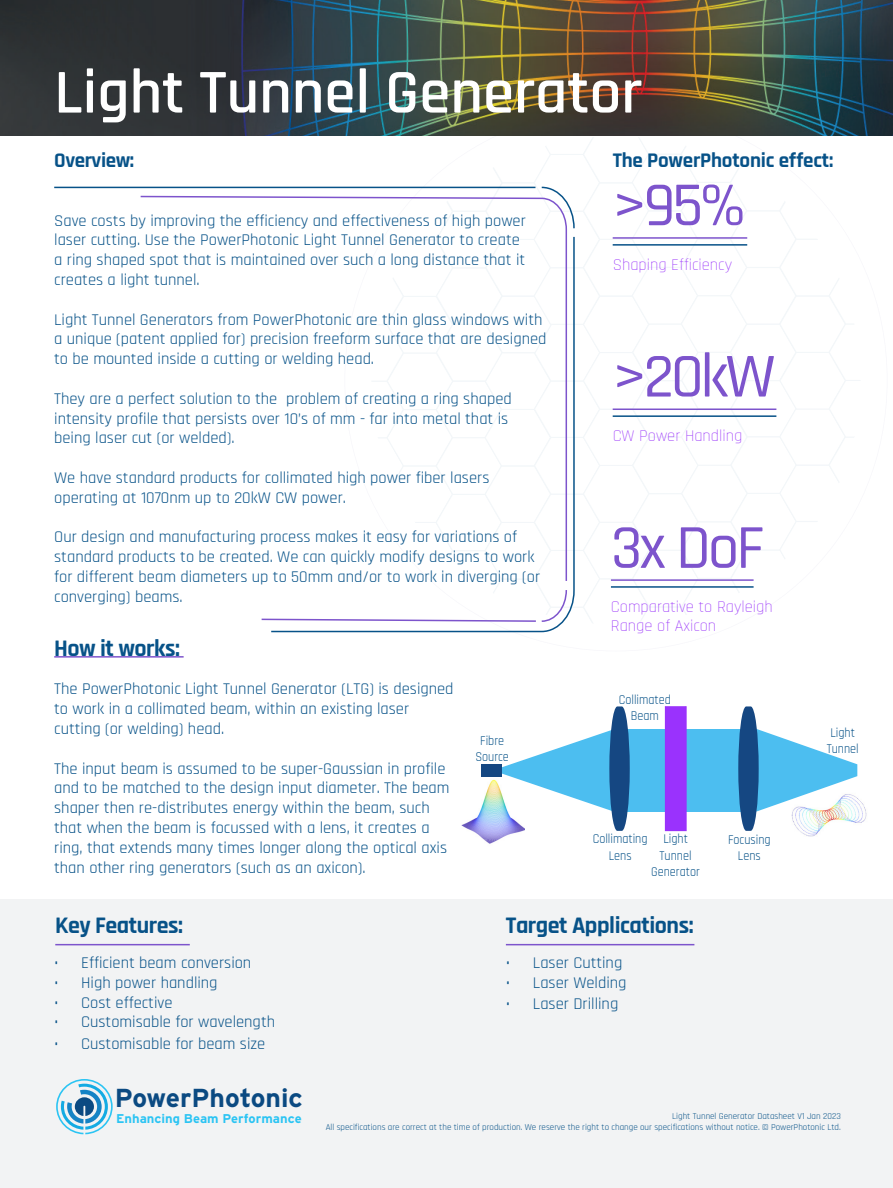
<style>
.page{position:relative;width:893px;height:1188px;background:#fff}
.page>*{position:absolute;margin:0;border:0;box-sizing:border-box;transform-origin:0 0}
.t1{font:600 63px "Rajdhani";color:#fff}
.t2{font:500 63px "Rajdhani";letter-spacing:-.05em;color:#7d54cc}
.t3{font:700 25.95px "Interstate";color:#0b4a82}
.t4{font:700 24px "Rajdhani";letter-spacing:-.02em;color:#075288}
.t5{font:700 21px "Rajdhani";letter-spacing:-.01em;color:#075288}
.t6{font:16.5px/19.8px "Rajdhani";color:#075288}
.t7{font:300 16.5px/19.8px "Rajdhani";color:#9933fa}
.t8{font:13.5px "Rajdhani";color:#075288;scale:.9 1}
.t9{font:700 12.75px "Interstate";color:#2bc4f3}
.t10{font:9px "Rajdhani";color:#075288}
</style>
<div class="page">
<svg style="left:493px;top:138px;width:367px;height:485px"></svg>
<img style="left:0;top:0;width:893px;height:135px">
<img style="left:461px;top:779px;width:61px;height:65px">
<img style="left:800px;top:798px;width:67px;height:39px">
<div style="left:0;top:900px;width:893px;height:288px;background:#f2f3f4"></div>
<hr style="left:613px;top:237px;width:134px;height:2px;background:#7d54cc">
<hr style="left:613px;top:244px;width:134px;height:2px;background:#075288">
<svg style="left:54px;top:186px;width:521px;height:447px"></svg>
<svg style="left:139px;top:195px;width:429px;height:428px"></svg>
<hr style="left:613px;top:409px;width:163px;height:1px;background:#7d54cc">
<hr style="left:613px;top:415px;width:163px;height:2px;background:#075288">
<hr style="left:611px;top:579px;width:143px;height:2px;background:#7d54cc">
<hr style="left:611px;top:586px;width:143px;height:2px;background:#075288">
<hr style="left:54px;top:656px;width:130px;height:2px;background:#7d54cc">
<hr style="left:506px;top:944px;width:188px;height:1px;background:#7d54cc">
<svg style="left:56px;top:1079px;width:57px;height:55px"></svg>
<hr style="left:55px;top:944px;width:135px;height:1px;background:#7d54cc">
<div style="left:613px;top:729px;width:139px;height:83px;background:#4cbef0"></div>
<div style="left:665px;top:707px;width:21px;height:124px;background:#9a32fd"></div>
<svg style="left:738px;top:706px;width:119px;height:125px"></svg>
<svg style="left:501px;top:706px;width:129px;height:125px"></svg>
<div style="left:482px;top:765px;width:20px;height:12px;background:#154782"></div>
<p class="t1" style="left:54px;top:55px;width:590px">Light Tunnel Generator</p>
<p class="t5" style="left:54px;top:147px;width:82px">Overview:</p>
<p class="t5" style="left:613px;top:147px;width:222px">The PowerPhotonic effect:</p>
<p class="t2" style="left:613px;top:169px;width:134px">&gt;95%</p>
<p class="t7" style="left:613px;top:255px;width:121px">Shaping Efficiency</p>
<p class="t6" style="left:54px;top:211px;width:473px">Save costs by improving the efficiency and effectiveness of high power laser cutting. Use the PowerPhotonic Light Tunnel Generator to create a ring shaped spot that is maintained over such a long distance that it creates a light tunnel.</p>
<p class="t6" style="left:54px;top:310px;width:494px">Light Tunnel Generators from PowerPhotonic are thin glass windows with a unique (patent applied for) precision freeform surface that are designed to be mounted inside a cutting or welding head.</p>
<p class="t6" style="left:54px;top:389px;width:459px">They are a perfect solution to the problem of creating a ring shaped intensity profile that persists over 10’s of mm - far into metal that is being laser cut (or welded).</p>
<p class="t6" style="left:54px;top:468px;width:437px">We have standard products for collimated high power fiber lasers operating at 1070nm up to 20kW CW power.</p>
<p class="t6" style="left:54px;top:528px;width:488px">Our design and manufacturing process makes it easy for variations of standard products to be created. We can quickly modify designs to work for different beam diameters up to 50mm and/or to work in diverging (or converging) beams.</p>
<p class="t2" style="left:613px;top:340px;width:164px">&gt;20kW</p>
<p class="t7" style="left:613px;top:426px;width:131px">CW Power Handling</p>
<p class="t2" style="left:611px;top:511px;width:155px">3x DoF</p>
<p class="t7" style="left:611px;top:597px;width:163px">Comparative to Rayleigh<br>Range of Axicon</p>
<p class="t4" style="left:54px;top:634px;width:127px">How it works:</p>
<p class="t6" style="left:54px;top:680px;width:401px">The PowerPhotonic Light Tunnel Generator (LTG) is designed to work in a collimated beam, within an existing laser cutting (or welding) head.</p>
<p class="t6" style="left:54px;top:759px;width:397px">The input beam is assumed to be super-Gaussian in profile and to be matched to the design input diameter. The beam shaper then re-distributes energy within the beam, such that when the beam is focussed with a lens, it creates a ring, that extends many times longer along the optical axis than other ring generators (such as an axicon).</p>
<p class="t4" style="left:55px;top:911px;width:129px">Key Features:</p>
<p class="t6" style="left:54px;top:953px;width:199px">• Efficient beam conversion</p>
<p class="t6" style="left:54px;top:973px;width:165px">• High power handling</p>
<p class="t6" style="left:54px;top:993px;width:120px">• Cost effective</p>
<p class="t6" style="left:54px;top:1013px;width:222px">• Customisable for wavelength</p>
<p class="t6" style="left:54px;top:1034px;width:213px">• Customisable for beam size</p>
<p class="t8" style="left:480px;top:733px;width:28px">Fibre</p>
<p class="t8" style="left:475px;top:749px;width:39px">Source</p>
<p class="t8" style="left:619px;top:692px;width:59px">Collimated</p>
<p class="t8" style="left:631px;top:708px;width:33px">Beam</p>
<p class="t8" style="left:593px;top:831px;width:62px">Collimating</p>
<p class="t8" style="left:609px;top:848px;width:27px">Lens</p>
<p class="t8" style="left:663px;top:831px;width:29px">Light</p>
<p class="t8" style="left:659px;top:848px;width:37px">Tunnel</p>
<p class="t8" style="left:651px;top:864px;width:56px">Generator</p>
<p class="t4" style="left:506px;top:911px;width:189px">Target Applications:</p>
<p class="t6" style="left:506px;top:953px;width:118px">• Laser Cutting</p>
<p class="t6" style="left:506px;top:973px;width:122px">• Laser Welding</p>
<p class="t6" style="left:506px;top:995px;width:114px">• Laser Drilling</p>
<p class="t8" style="left:728px;top:832px;width:49px">Focusing</p>
<p class="t8" style="left:738px;top:848px;width:27px">Lens</p>
<p class="t8" style="left:830px;top:725px;width:29px">Light</p>
<p class="t8" style="left:827px;top:741px;width:37px">Tunnel</p>
<p class="t3" style="left:115px;top:1083px;width:189px">PowerPhotonic</p>
<p class="t9" style="left:116px;top:1112px;width:187px">Enhancing Beam Performance</p>
<p class="t10" style="left:672px;top:1111px;width:170px">Light Tunnel Generator Datasheet V1 Jan 2023</p>
<p class="t10" style="left:326px;top:1122px;width:517px">All specifications are correct at the time of production. We reserve the right to change our specifications without notice. © PowerPhotonic Ltd.</p>
</div>
